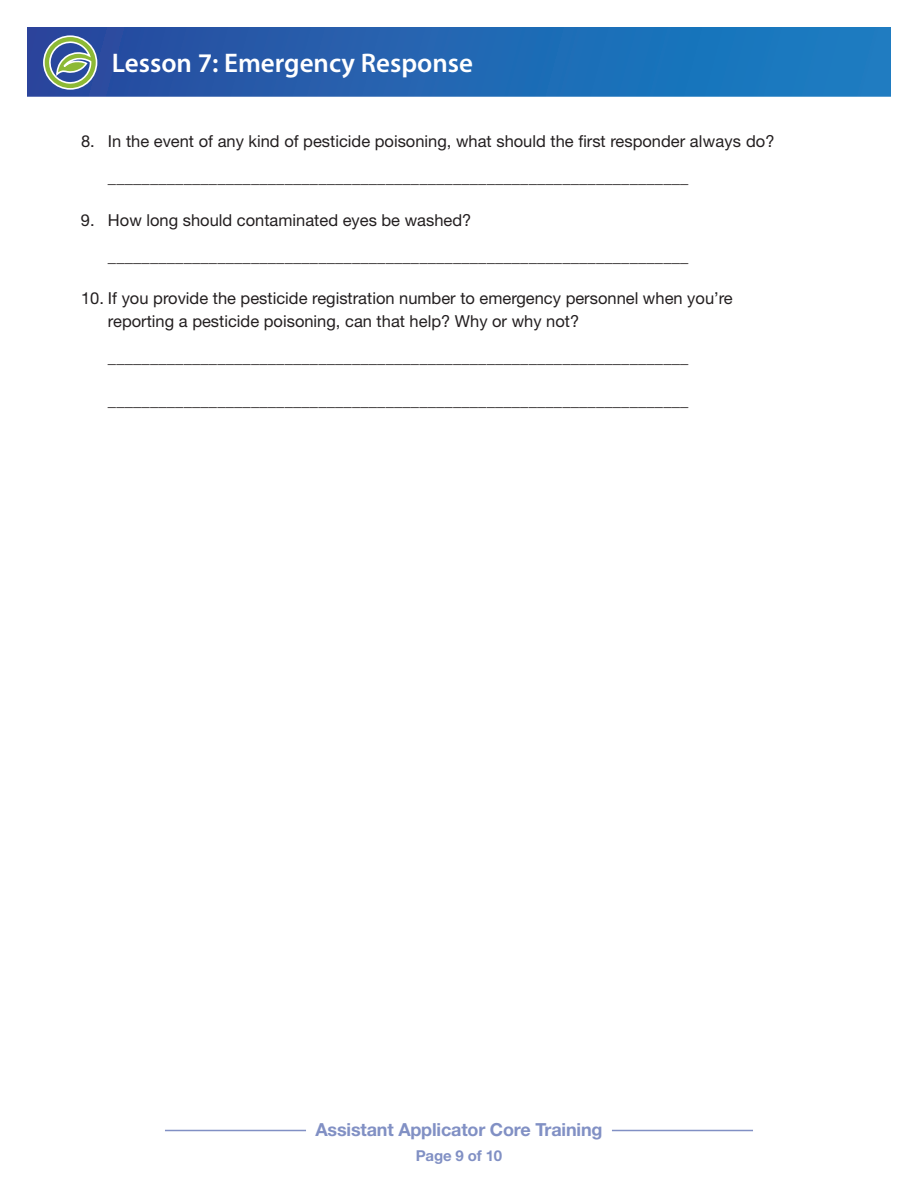
<style>
.page{position:relative;width:918px;height:1188px;background:#fff}
.page>*{position:absolute;margin:0;border:0;box-sizing:border-box;transform-origin:0 0}
.t1{font:600 27px "Myriad Pro";color:#fff}
.t2{font:700 18px "Helvetica Neue LT Std";letter-spacing:-.01em;color:#8190c4}
.t3{font:16.5px/36px "Helvetica Neue LT Std";color:#231f20}
.t4{font:700 15px "Helvetica Neue LT Std";letter-spacing:-.01em;color:#8190c4}
</style>
<div class="page">
<hr style="left:165px;top:1130px;width:141px;height:1px;background:#8190c4">
<hr style="left:612px;top:1130px;width:141px;height:1px;background:#8190c4">
<svg style="left:27px;top:27px;width:864px;height:70px;background:#2167b2"></svg>
<svg style="left:42px;top:35px;width:56px;height:56px;background:#749093"></svg>
<h1 class="t1" style="left:112px;top:45px;width:363px">Lesson 7: Emergency Response</h1>
<p class="t3" style="left:108px;top:123px;width:668px;text-indent:-27px">8. In the event of any kind of pesticide poisoning, what should the first responder always do? _____________________________________________________________________</p>
<p class="t3" style="left:108px;top:201px;width:582px;text-indent:-27px">9. How long should contaminated eyes be washed? _____________________________________________________________________</p>
<p class="t3" style="left:108px;top:287px;width:626px;line-height:22.5px;text-indent:-27px">10. If you provide the pesticide registration number to emergency personnel when you’re reporting a pesticide poisoning, can that help? Why or why not?</p>
<p class="t3" style="left:108px;top:339px;width:582px">_____________________________________________________________________</p>
<p class="t3" style="left:108px;top:381px;width:582px">_____________________________________________________________________</p>
<p class="t2" style="left:316px;top:1118px;width:288px">Assistant Applicator Core Training</p>
<p class="t4" style="left:416px;top:1146px;width:88px">Page 9 of 10</p>
</div>
